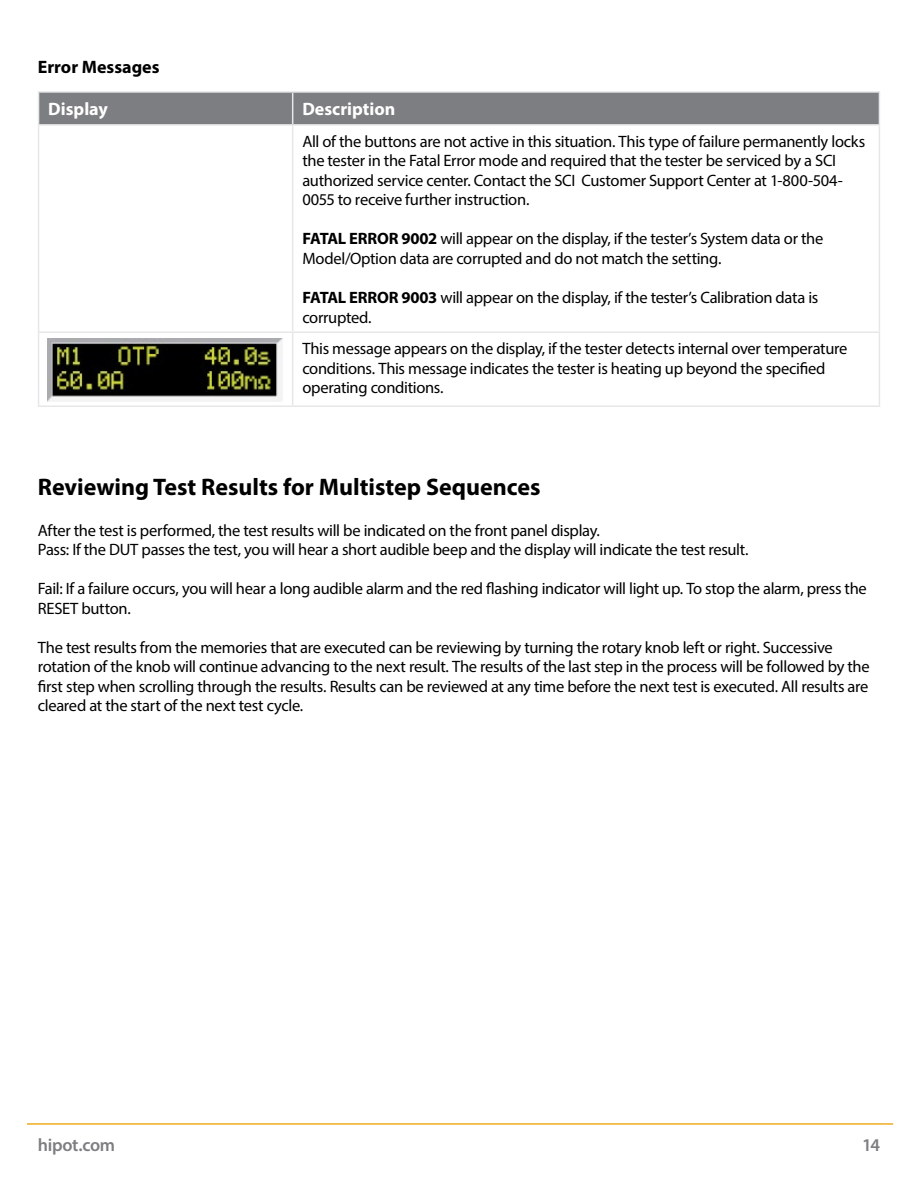
<style>
.page{position:relative;width:918px;height:1188px;background:#fff}
.page>*{position:absolute;margin:0;border:0;box-sizing:border-box;transform-origin:0 0}
.t1{font:700 24px "Myriad Pro";color:#000}
.t2{font:700 18px "Myriad Pro";color:#fff}
.t3{font:700 18px "Myriad Pro";color:#000}
.t4{font:600 18px "Myriad Pro";letter-spacing:-.015em;color:#7d7e81}
.t5{font:16.5px/19.5px "Myriad Pro";letter-spacing:-.02em;color:#000}
.s1{font-weight:700}
</style>
<div class="page">
<hr style="left:27px;top:1123px;width:866px;height:2px;background:#eeac20">
<div style="left:39px;top:93px;width:840px;height:31px;background:#7d7e81"></div>
<hr style="left:38px;top:91px;width:255px;height:2px;background:#e6e7e8">
<hr style="left:38px;top:93px;width:1px;height:31px;background:#e6e7e8">
<hr style="left:293px;top:91px;width:587px;height:2px;background:#e6e7e8">
<hr style="left:292px;top:93px;width:1px;height:31px;background:#e6e7e8">
<hr style="left:879px;top:93px;width:1px;height:31px;background:#e6e7e8">
<hr style="left:38px;top:124px;width:255px;height:2px;background:#e6e7e8">
<hr style="left:38px;top:126px;width:1px;height:205px;background:#e6e7e8">
<hr style="left:293px;top:124px;width:587px;height:2px;background:#e6e7e8">
<hr style="left:292px;top:126px;width:1px;height:205px;background:#e6e7e8">
<hr style="left:879px;top:126px;width:1px;height:205px;background:#e6e7e8">
<hr style="left:38px;top:331px;width:255px;height:2px;background:#e6e7e8">
<hr style="left:38px;top:333px;width:1px;height:72px;background:#e6e7e8">
<hr style="left:293px;top:331px;width:587px;height:2px;background:#e6e7e8">
<hr style="left:292px;top:333px;width:1px;height:72px;background:#e6e7e8">
<hr style="left:879px;top:333px;width:1px;height:72px;background:#e6e7e8">
<hr style="left:38px;top:405px;width:255px;height:2px;background:#e6e7e8">
<hr style="left:293px;top:405px;width:587px;height:2px;background:#e6e7e8">
<img style="left:47px;top:339px;width:235px;height:63px">
<p class="t3" style="left:38px;top:55px;width:123px">Error Messages</p>
<p class="t2" style="left:48px;top:97px;width:61px">Display</p>
<p class="t2" style="left:302px;top:97px;width:94px">Description</p>
<p class="t5" style="left:302px;top:131px;width:564px">All of the buttons are not active in this situation. This type of failure permanently locks the tester in the Fatal Error mode and required that the tester be serviced by a SCI authorized service center. Contact the SCI Customer Support Center at 1-800-504- 0055 to receive further instruction.</p>
<p class="t5" style="left:302px;top:229px;width:522px"><span class="s1">FATAL ERROR 9002</span> will appear on the display, if the tester’s System data or the<br>Model/Option data are corrupted and do not match the setting.</p>
<p class="t5" style="left:302px;top:287px;width:517px"><span class="s1">FATAL ERROR 9003</span> will appear on the display, if the tester’s Calibration data is corrupted.</p>
<p class="t5" style="left:302px;top:339px;width:547px">This message appears on the display, if the tester detects internal over temperature conditions. This message indicates the tester is heating up beyond the specified operating conditions.</p>
<h1 class="t1" style="left:38px;top:471px;width:504px">Reviewing Test Results for Multistep Sequences</h1>
<p class="t5" style="left:38px;top:520px;width:712px">After the test is performed, the test results will be indicated on the front panel display.<br>Pass: If the DUT passes the test, you will hear a short audible beep and the display will indicate the test result.</p>
<p class="t5" style="left:38px;top:579px;width:831px">Fail: If a failure occurs, you will hear a long audible alarm and the red flashing indicator will light up. To stop the alarm, press the<br>RESET button.</p>
<p class="t5" style="left:38px;top:637px;width:833px">The test results from the memories that are executed can be reviewing by turning the rotary knob left or right. Successive rotation of the knob will continue advancing to the next result. The results of the last step in the process will be followed by the first step when scrolling through the results. Results can be reviewed at any time before the next test is executed. All results are cleared at the start of the next test cycle.</p>
<p class="t4" style="left:38px;top:1133px;width:79px">hipot.com</p>
<p class="t4" style="left:862px;top:1133px;width:19px">14</p>
</div>
